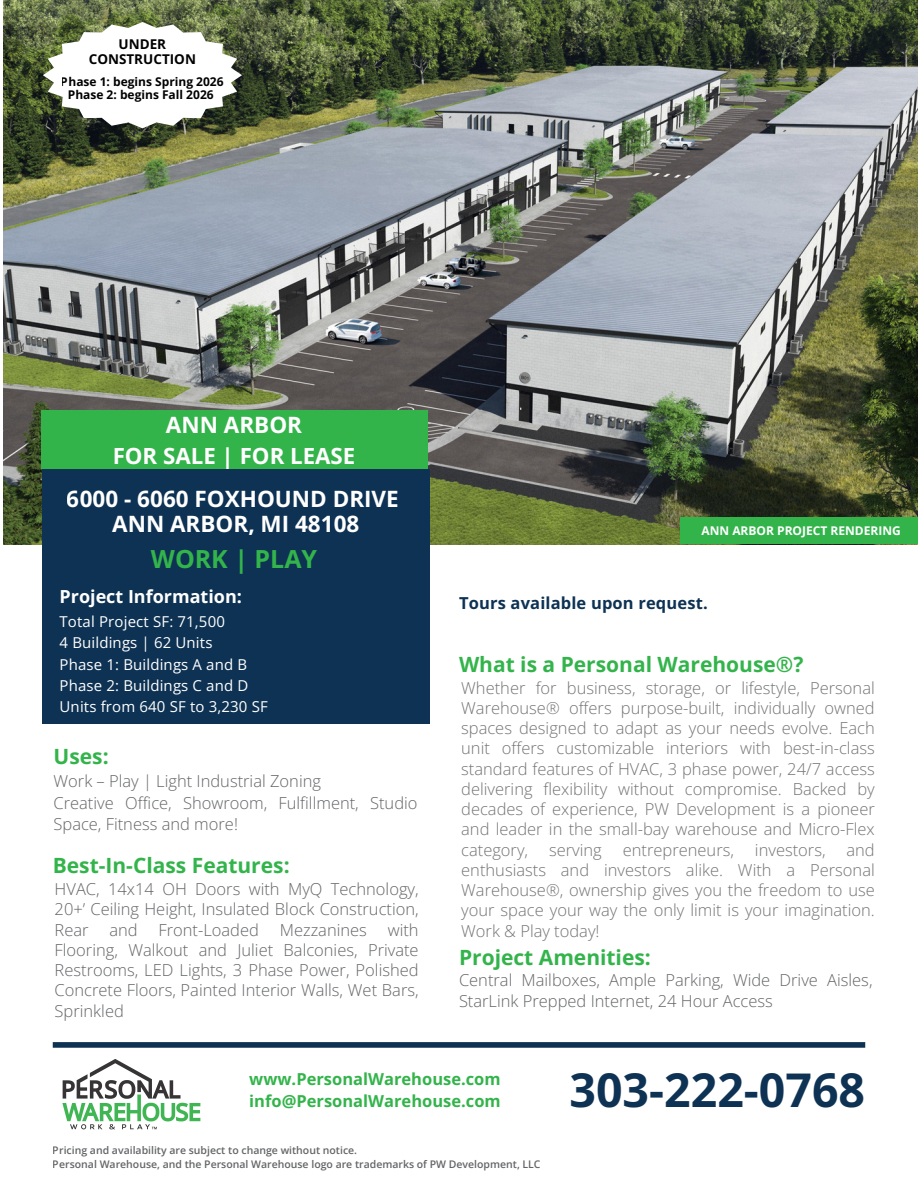
<style>
.page{position:relative;width:918px;height:1188px;background:#fff}
.page>*{position:absolute;margin:0;border:0;box-sizing:border-box;transform-origin:0 0}
.t1{font:700 46.5px "Open Sans";color:#0e3253}
.t2{font:700 24.9px "Open Sans";color:#33b44b}
.t3{font:700 22.5px/24.5px "Open Sans";color:#fff;text-align:center}
.t4{font:700 22.35px "Open Sans";color:#fff}
.t5{font:700 21px "Open Sans";color:#33b44b}
.t6{font:700 19.5px/24.8px "Open Sans";color:#fff;text-align:center}
.t7{font:700 18px "Open Sans";color:#fff}
.t8{font:300 16.5px/20.2px "Open Sans";color:#737373;text-align:justify}
.t9{font:300 16.5px/20.2px "Open Sans";color:#636466;text-align:justify}
.t10{font:700 16.5px "Open Sans";color:#33b44b}
.t11{font:700 16.5px "Open Sans";letter-spacing:.01em;color:#0e3253}
.t12{font:15px "Open Sans";letter-spacing:.01em;color:#fff}
.t13{font:700 13.5px/15px "Open Sans";color:#000;text-align:center}
.t14{font:700 12px/13px "Open Sans";color:#000;text-align:center}
.t15{font:700 12px "Open Sans";color:#fff}
.t16{font:600 10.5px/14px "Open Sans";color:#636466}
</style>
<div class="page">
<div style="left:53px;top:1042px;width:812px;height:6px;background:#0e3253"></div>
<svg style="left:62px;top:1059px;width:138px;height:70px"></svg>
<img style="left:4px;top:0;width:914px;height:544px">
<div style="left:41px;top:410px;width:387px;height:59px;background:#33b44b"></div>
<div style="left:42px;top:469px;width:387px;height:255px;background:#0e3253"></div>
<div style="left:681px;top:518px;width:237px;height:26px;background:#33b44b"></div>
<svg style="left:43px;top:22px;width:199px;height:106px"></svg>
<p class="t13" style="left:89px;top:37px;width:109px">UNDER<br>CONSTRUCTION</p>
<p class="t14" style="left:61px;top:75px;width:164px">Phase 1: begins Spring 2026<br>Phase 2: begins Fall 2026</p>
<h3 class="t3" style="left:166px;top:412px;width:138px">ANN ARBOR</h3>
<h3 class="t4" style="left:113px;top:440px;width:244px">FOR SALE | FOR LEASE</h3>
<h5 class="t6" style="left:88px;top:479px;width:289px">6000 - 6060 FOXHOUND DRIVE<br>ANN ARBOR, MI 48108</h5>
<h3 class="t3" style="left:67px;top:486px;width:333px">6000 - 6060 FOXHOUND DRIVE<br>ANN ARBOR, MI 48108</h3>
<h2 class="t2" style="left:151px;top:541px;width:168px">WORK | PLAY</h2>
<h6 class="t7" style="left:60px;top:584px;width:184px">Project Information:</h6>
<p class="t12" style="left:60px;top:611px;width:167px">Total Project SF: 71,500</p>
<p class="t12" style="left:60px;top:632px;width:154px">4 Buildings | 62 Units</p>
<p class="t12" style="left:60px;top:654px;width:189px">Phase 1: Buildings A and B</p>
<p class="t12" style="left:60px;top:675px;width:190px">Phase 2: Buildings C and D</p>
<p class="t12" style="left:60px;top:696px;width:210px">Units from 640 SF to 3,230 SF</p>
<h4 class="t5" style="left:54px;top:742px;width:57px">Uses:</h4>
<p class="t9" style="left:54px;top:771px;width:269px">Work – Play | Light Industrial Zoning</p>
<p class="t9" style="left:54px;top:792px;width:366px;line-height:21.3px">Creative Office, Showroom, Fulfillment, Studio<br>Space, Fitness and more!</p>
<h4 class="t5" style="left:53px;top:851px;width:238px">Best-In-Class Features:</h4>
<p class="t9" style="left:55px;top:879px;width:366px">HVAC, 14x14 OH Doors with MyQ Technology, 20+’ Ceiling Height, Insulated Block Construction, Rear</p>
<p class="t9" style="left:55px;top:919px;width:366px;text-indent:333px">with Flooring, Walkout and Juliet Balconies, Private Restrooms, LED Lights, 3 Phase Power, Polished Concrete Floors, Painted Interior Walls, Wet Bars, Sprinkled</p>
<p class="t9" style="left:109px;top:919px;width:30px">and</p>
<p class="t9" style="left:159px;top:919px;width:102px">Front-Loaded</p>
<p class="t9" style="left:280px;top:919px;width:89px">Mezzanines</p>
<p class="t15" style="left:701px;top:522px;width:201px">ANN ARBOR PROJECT RENDERING</p>
<p class="t11" style="left:459px;top:592px;width:250px">Tours available upon request.</p>
<h4 class="t5" style="left:459px;top:650px;width:346px">What is a Personal Warehouse®?</h4>
<p class="t8" style="left:461px;top:677px;width:415px">Whether for business, storage, or lifestyle, Personal Warehouse® offers purpose-built, individually owned spaces designed to adapt as your needs evolve. Each unit offers customizable interiors with best-in-class standard features of HVAC, 3 phase power, 24/7 access delivering flexibility without compromise. Backed by decades of experience, PW Development is a pioneer and leader in the small-bay warehouse and Micro-Flex category,</p>
<p class="t8" style="left:461px;top:839px;width:415px;text-indent:385px">and enthusiasts and investors alike. With a Personal Warehouse®, ownership gives you the freedom to use your space your way the only limit is your imagination.<br>Work &amp; Play today!</p>
<p class="t8" style="left:549px;top:839px;width:54px">serving</p>
<p class="t8" style="left:623px;top:839px;width:113px">entrepreneurs,</p>
<p class="t8" style="left:755px;top:839px;width:72px">investors,</p>
<h4 class="t5" style="left:459px;top:943px;width:193px">Project Amenities:</h4>
<p class="t9" style="left:459px;top:970px;width:415px">Central Mailboxes, Ample Parking, Wide Drive Aisles,<br>StarLink Prepped Internet, 24 Hour Access</p>
<p class="t10" style="left:249px;top:1067px;width:253px">www.PersonalWarehouse.com</p>
<p class="t10" style="left:249px;top:1090px;width:253px">info@PersonalWarehouse.com</p>
<p class="t16" style="left:53px;top:1143px;width:489px">Pricing and availability are subject to change without notice.<br>Personal Warehouse, and the Personal Warehouse logo are trademarks of PW Development, LLC</p>
<h1 class="t1" style="left:569px;top:1057px;width:297px">303-222-0768</h1>
</div>
